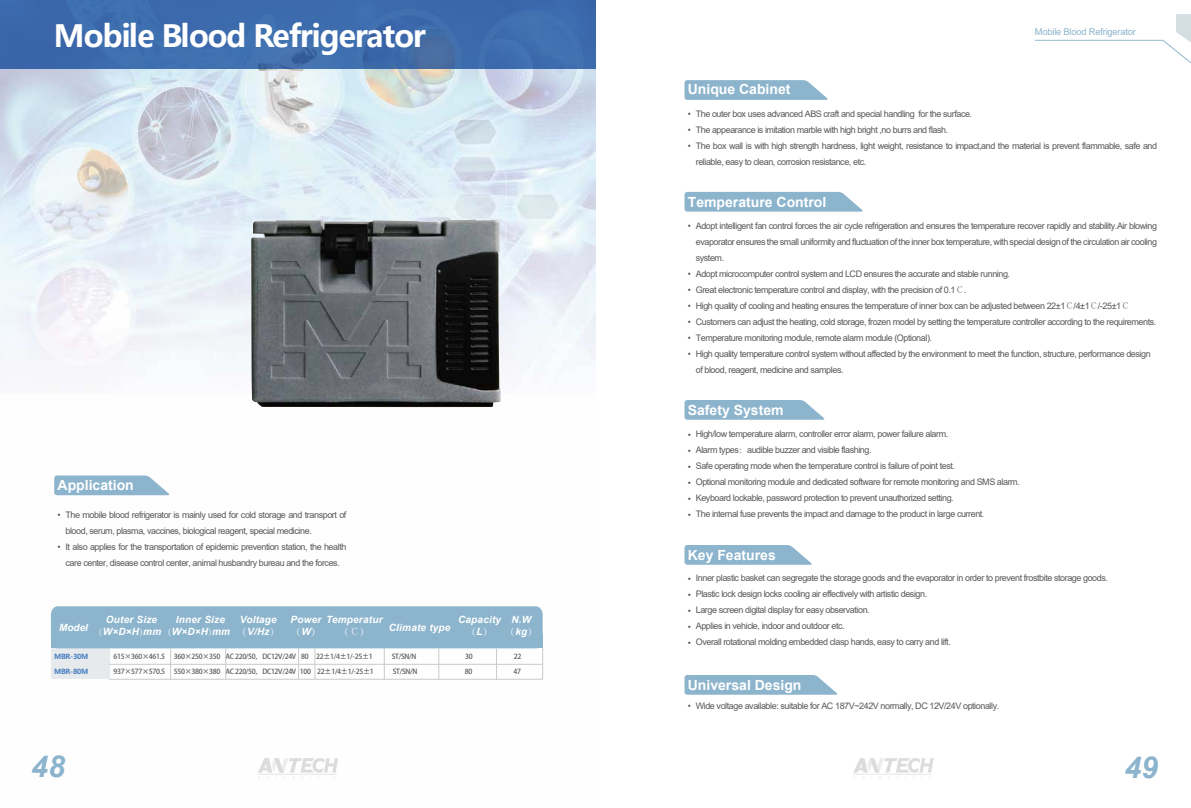
<style>
.page{position:relative;width:1191px;height:808px;background:#fff}
.page>*{position:absolute;margin:0;border:0;box-sizing:border-box;transform-origin:0 0}
.t1{font:700 30.4px "Microsoft Ya Hei";letter-spacing:-.04em;color:#fff}
.t2{font:italic 700 30.2px "Arial";color:#8cb4cc}
.t3{font:700 14px "Arial";color:#fff}
.t4{font:italic 700 10px/12px "Arial";letter-spacing:.02em;color:#fff;text-align:center}
.t5{font:300 10px "Adobe Song Std";color:#fff}
.t6{font:9.3px "Arial";letter-spacing:-.02em;color:#8cb4cc}
.t7{font:9px/16px "Arial";letter-spacing:-.05em;color:#595757}
.t8{font:7px "FZZDXJW GB1 0 G Bpc EUC H";letter-spacing:-.04em;color:#595757}
.t9{font:700 7px/15px "Microsoft Ya Hei";letter-spacing:-.04em;color:#477dc0}
.s1{font-family:"Adobe Song Std";font-weight:300;font-style:normal}
.s2{font-family:"Arial";font-weight:700;font-style:italic}
.s3{font-family:"Adobe Song Std";font-weight:300}
</style>
<div class="page">
<img style="left:0;top:69px;width:595px;height:611px">
<svg style="left:54px;top:475px;width:116px;height:20px;background:#99bcd2"></svg>
<svg style="left:684px;top:80px;width:144px;height:20px;background:#96bad0"></svg>
<svg style="left:684px;top:192px;width:179px;height:20px;background:#95b9cf"></svg>
<svg style="left:684px;top:400px;width:141px;height:20px;background:#96bad0"></svg>
<svg style="left:684px;top:545px;width:128px;height:20px;background:#97bbd0"></svg>
<svg style="left:684px;top:675px;width:153px;height:20px;background:#95bad0"></svg>
<svg style="left:1035px;top:14px;width:156px;height:50px"></svg>
<img style="left:251px;top:220px;width:249px;height:187px">
<div style="left:51px;top:642px;width:58px;height:37px;background:#e6eaec"></div>
<div style="left:51px;top:606px;width:491px;height:42px;background:#8cb4cc"></div>
<hr style="left:109px;top:664px;width:433px;height:1px;background:#c9caca">
<hr style="left:109px;top:679px;width:433px;height:1px;background:#c9caca">
<hr style="left:170px;top:648px;width:1px;height:31px;background:#c9caca">
<hr style="left:225px;top:648px;width:1px;height:31px;background:#c9caca">
<hr style="left:298px;top:648px;width:1px;height:31px;background:#c9caca">
<hr style="left:315px;top:648px;width:1px;height:31px;background:#c9caca">
<hr style="left:384px;top:648px;width:1px;height:31px;background:#c9caca">
<hr style="left:438px;top:648px;width:1px;height:31px;background:#c9caca">
<hr style="left:496px;top:649px;width:1px;height:31px;background:#c9caca">
<hr style="left:542px;top:648px;width:1px;height:31px;background:#c9caca">
<svg style="left:258px;top:758px;width:80px;height:21px"></svg>
<svg style="left:853px;top:758px;width:80px;height:21px"></svg>
<div style="left:0;top:0;width:595px;height:69px;background:#3c6bad"></div>
<h1 class="t1" style="left:54px;top:15px;width:374px">Mobile Blood Refrigerator</h1>
<h3 class="t3" style="left:58px;top:475px;width:78px">Application</h3>
<p class="t7" style="left:66px;top:506px;width:282px">The mobile blood refrigerator is mainly used for cold storage and transport of blood, serum, plasma, vaccines, biological reagent, special medicine.<br>It also applies for the transportation of epidemic prevention station, the health care center, disease control center, animal husbandry bureau and the forces.</p>
<p class="t7" style="left:58px;top:506px;width:5px">•</p>
<p class="t7" style="left:58px;top:538px;width:5px">•</p>
<p class="t4" style="left:59px;top:622px;width:30px">Model</p>
<p class="t4" style="left:99px;top:614px;width:64px">Outer Size <span class="s1">(</span>W×D×H<span class="s1">)</span>mm</p>
<p class="t4" style="left:168px;top:614px;width:64px">Inner Size <span class="s1">(</span>W×D×H<span class="s1">)</span>mm</p>
<p class="t4" style="left:237px;top:614px;width:44px;text-align:left">Voltage<span class="s1">（</span>V/Hz<span class="s1">）</span></p>
<p class="t4" style="left:291px;top:614px;width:32px">Power</p>
<p class="t4" style="left:458px;top:614px;width:45px">Capacity</p>
<p class="t5" style="left:466px;top:626px;width:28px">（<span class="s2">L</span>）</p>
<p class="t4" style="left:326px;top:614px;width:58px">Temperatur</p>
<p class="t5" style="left:339px;top:626px;width:32px">（℃）</p>
<p class="t4" style="left:511px;top:614px;width:21px">N.W</p>
<p class="t4" style="left:389px;top:622px;width:63px">Climate type</p>
<p class="t5" style="left:505px;top:626px;width:34px">（<span class="s2">kg</span>）</p>
<p class="t5" style="left:291px;top:626px;width:31px">（<span class="s2">W</span>）</p>
<p class="t9" style="left:54px;top:649px;width:36px">MBR-30M<br>MBR-80M</p>
<p class="t8" style="left:113px;top:652px;width:261px">615×360×461.5 360×250×350 AC 220/50，DC12V/24V 80 22±1/4±1/-25±1</p>
<p class="t8" style="left:392px;top:652px;width:26px">ST/SN/N</p>
<p class="t8" style="left:465px;top:652px;width:9px">30</p>
<p class="t8" style="left:514px;top:652px;width:9px">22</p>
<p class="t8" style="left:113px;top:667px;width:262px">937×577×570.5 550×380×380 AC 220/50，DC12V/24V 100 22±1/4±1/-25±1</p>
<p class="t8" style="left:393px;top:667px;width:26px">ST/SN/N</p>
<p class="t8" style="left:465px;top:667px;width:9px">80</p>
<p class="t8" style="left:513px;top:667px;width:9px">47</p>
<h3 class="t3" style="left:688px;top:80px;width:104px">Unique Cabinet</h3>
<p class="t6" style="left:1035px;top:25px;width:102px">Mobile Blood Refrigerator</p>
<p class="t7" style="left:696px;top:106px;width:463px">The outer box uses advanced ABS craft and special handling for the surface.<br>The appearance is imitation marble with high bright ,no burrs and flash.<br>The box wall is with high strength hardness, light weight, resistance to impact,and the material is prevent flammable, safe and reliable, easy to clean, corrosion resistance, etc.</p>
<p class="t7" style="left:688px;top:106px;width:5px;text-align:justify">• • •</p>
<h3 class="t3" style="left:688px;top:192px;width:140px">Temperature Control</h3>
<p class="t7" style="left:696px;top:218px;width:463px">Adopt intelligent fan control forces the air cycle refrigeration and ensures the temperature recover rapidly and stability.Air blowing evaporator ensures the small uniformity and fluctuation of the inner box temperature, with special design of the circulation air cooling system.<br>Adopt microcomputer control system and LCD ensures the accurate and stable running.<br>Great electronic temperature control and display, with the precision of 0.1<span class="s3">℃</span>.<br>High quality of cooling and heating ensures the temperature of inner box can be adjusted between 22±1<span class="s3">℃</span>/4±1<span class="s3">℃</span>/-25±1<span class="s3">℃ </span>Customers can adjust the heating, cold storage, frozen model by setting the temperature controller according to the requirements.<br>Temperature monitoring module, remote alarm module (Optional).<br>High quality temperature control system without affected by the environment to meet the function, structure, performance design of blood, reagent, medicine and samples.</p>
<p class="t7" style="left:688px;top:218px;width:5px">•</p>
<p class="t7" style="left:688px;top:266px;width:5px;text-align:justify">• • • • • •</p>
<h3 class="t3" style="left:688px;top:400px;width:97px">Safety System</h3>
<p class="t7" style="left:696px;top:426px;width:325px">High/low temperature alarm, controller error alarm, power failure alarm.<br>Alarm types<span class="s3">：</span>audible buzzer and visible flashing.<br>Safe operating mode when the temperature control is failure of point test.<br>Optional monitoring module and dedicated software for remote monitoring and SMS alarm.<br>Keyboard lockable, password protection to prevent unauthorized setting.<br>The internal fuse prevents the impact and damage to the product in large current.</p>
<p class="t7" style="left:688px;top:427px;width:5px;text-align:justify">• • • • • •</p>
<h3 class="t3" style="left:688px;top:545px;width:89px">Key Features</h3>
<p class="t7" style="left:696px;top:570px;width:414px">Inner plastic basket can segregate the storage goods and the evaporator in order to prevent frostbite storage goods.<br>Plastic lock design locks cooling air effectively with artistic design.<br>Large screen digital display for easy observation.<br>Applies in vehicle, indoor and outdoor etc.<br>Overall rotational molding embedded clasp hands, easy to carry and lift.</p>
<p class="t7" style="left:688px;top:571px;width:5px;text-align:justify">• • • • •</p>
<h3 class="t3" style="left:688px;top:675px;width:115px">Universal Design</h3>
<p class="t7" style="left:696px;top:698px;width:305px">Wide voltage available: suitable for AC 187V~242V normally, DC 12V/24V optionally.</p>
<p class="t7" style="left:688px;top:698px;width:5px">•</p>
<h2 class="t2" style="left:31px;top:746px;width:35px">48</h2>
<h2 class="t2" style="left:1124px;top:748px;width:35px">49</h2>
</div>
